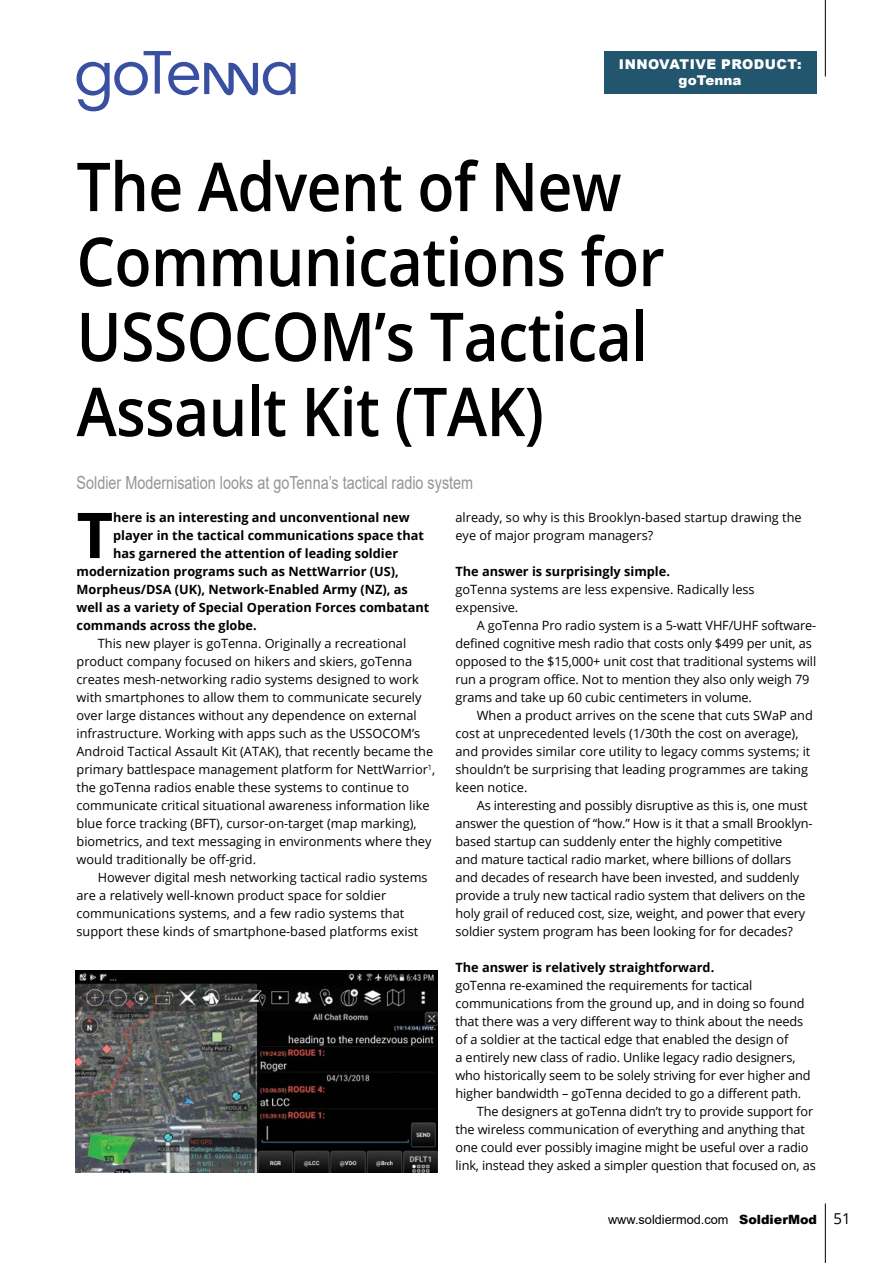
<style>
.page{position:relative;width:893px;height:1263px;background:#fff}
.page>*{position:absolute;margin:0;border:0;box-sizing:border-box;transform-origin:0 0}
.t1{font:600 67.5px/75px "Open Sans";letter-spacing:-.01em;color:#000;scale:.9 1}
.t2{font:700 63.15px "Open Sans";color:#000}
.t3{font:18px "Arial";color:#939598;scale:.8 1}
.t4{font:900 13.5px/16.2px "Arial";letter-spacing:.035em;color:#fff;text-align:center}
.t5{font:12.75px/18px "Open Sans";letter-spacing:-.01em;color:#000}
.t6{font:700 12.75px "Open Sans";color:#000}
.t7{font:12.75px "Arial";color:#000}
.s1{font-weight:900}
.s2{font-family:"Open Sans";font-size:15px}
</style>
<div class="page">
<hr style="left:825px;top:0;width:1px;height:77px;background:#000">
<hr style="left:825px;top:1203px;width:1px;height:60px;background:#000">
<img style="left:76px;top:971px;width:362px;height:201px">
<svg style="left:77px;top:51px;width:219px;height:60px"></svg>
<div style="left:604px;top:51px;width:212px;height:43px;background:#22566e"></div>
<p class="t4" style="left:619px;top:56px;width:184px">INNOVATIVE PRODUCT: goTenna</p>
<h1 class="t1" style="left:77px;top:148px;width:655px">The Advent of New<br>Communications for<br>USSOCOM’s Tactical<br>Assault Kit (TAK)</h1>
<h3 class="t3" style="left:77px;top:470px;width:497px">Soldier Modernisation looks at goTenna’s tactical radio system</h3>
<h2 class="t2" style="left:77px;top:490px;width:38px">T</h2>
<p class="t6" style="left:113px;top:508px;width:298px">here is an interesting and unconventional new</p>
<p class="t6" style="left:113px;top:526px;width:312px">player in the tactical communications space that</p>
<p class="t6" style="left:113px;top:544px;width:287px">has garnered the attention of leading soldier</p>
<p class="t6" style="left:77px;top:562px;width:324px">modernization programs such as NettWarrior (US),</p>
<p class="t6" style="left:77px;top:580px;width:333px">Morpheus/DSA (UK), Network-Enabled Army (NZ), as</p>
<p class="t6" style="left:77px;top:598px;width:354px">well as a variety of Special Operation Forces combatant</p>
<p class="t6" style="left:77px;top:616px;width:182px">commands across the globe.</p>
<p class="t5" style="left:77px;top:634px;width:360px;text-indent:21px">This new player is goTenna. Originally a recreational product company focused on hikers and skiers, goTenna creates mesh-networking radio systems designed to work with smartphones to allow them to communicate securely over large distances without any dependence on external infrastructure. Working with apps such as the USSOCOM’s Android Tactical Assault Kit (ATAK), that recently became the primary battlespace management platform for NettWarrior<sup>1</sup>, the goTenna radios enable these systems to continue to communicate critical situational awareness information like blue force tracking (BFT), cursor-on-target (map marking), biometrics, and text messaging in environments where they would traditionally be off-grid.</p>
<p class="t5" style="left:77px;top:868px;width:353px;text-indent:21px">However digital mesh networking tactical radio systems are a relatively well-known product space for soldier communications systems, and a few radio systems that support these kinds of smartphone-based platforms exist</p>
<p class="t5" style="left:455px;top:508px;width:348px">already, so why is this Brooklyn-based startup drawing the eye of major program managers?</p>
<p class="t6" style="left:455px;top:562px;width:216px">The answer is surprisingly simple.</p>
<p class="t5" style="left:455px;top:580px;width:301px">goTenna systems are less expensive. Radically less expensive.</p>
<p class="t5" style="left:455px;top:616px;width:362px;text-indent:21px">A goTenna Pro radio system is a 5-watt VHF/UHF software&shy;defined cognitive mesh radio that costs only $499 per unit, as opposed to the $15,000+ unit cost that traditional systems will run a program office. Not to mention they also only weigh 79 grams and take up 60 cubic centimeters in volume.</p>
<p class="t5" style="left:455px;top:706px;width:359px;text-indent:21px">When a product arrives on the scene that cuts SWaP and cost at unprecedented levels (1/30th the cost on average), and provides similar core utility to legacy comms systems; it shouldn’t be surprising that leading programmes are taking keen notice.</p>
<p class="t5" style="left:455px;top:796px;width:359px;text-indent:21px">As interesting and possibly disruptive as this is, one must answer the question of “how.” How is it that a small Brooklyn&shy;based startup can suddenly enter the highly competitive<br>and mature tactical radio market, where billions of dollars and decades of research have been invested, and suddenly provide a truly new tactical radio system that delivers on the holy grail of reduced cost, size, weight, and power that every soldier system program has been looking for for decades?</p>
<p class="t6" style="left:455px;top:958px;width:260px">The answer is relatively straightforward.</p>
<p class="t5" style="left:455px;top:976px;width:298px">goTenna re-examined the requirements for tactical</p>
<p class="t5" style="left:455px;top:994px;width:351px">communications from the ground up, and in doing so found</p>
<p class="t5" style="left:455px;top:1012px;width:349px">that there was a very different way to think about the needs</p>
<p class="t5" style="left:455px;top:1030px;width:335px">of a soldier at the tactical edge that enabled the design of</p>
<p class="t5" style="left:455px;top:1048px;width:341px">a entirely new class of radio. Unlike legacy radio designers,</p>
<p class="t5" style="left:455px;top:1066px;width:357px">who historically seem to be solely striving for ever higher and</p>
<p class="t5" style="left:455px;top:1084px;width:347px">higher bandwidth – goTenna decided to go a different path.</p>
<p class="t5" style="left:477px;top:1102px;width:338px">The designers at goTenna didn’t try to provide support for</p>
<p class="t5" style="left:455px;top:1120px;width:351px">the wireless communication of everything and anything that</p>
<p class="t5" style="left:455px;top:1138px;width:354px">one could ever possibly imagine might be useful over a radio</p>
<p class="t5" style="left:455px;top:1156px;width:362px">link, instead they asked a simpler question that focused on, as</p>
<p class="t7" style="left:608px;top:1211px;width:244px">www.soldiermod.com <span class="s1">SoldierMod</span> <span class="s2">51</span></p>
</div>
